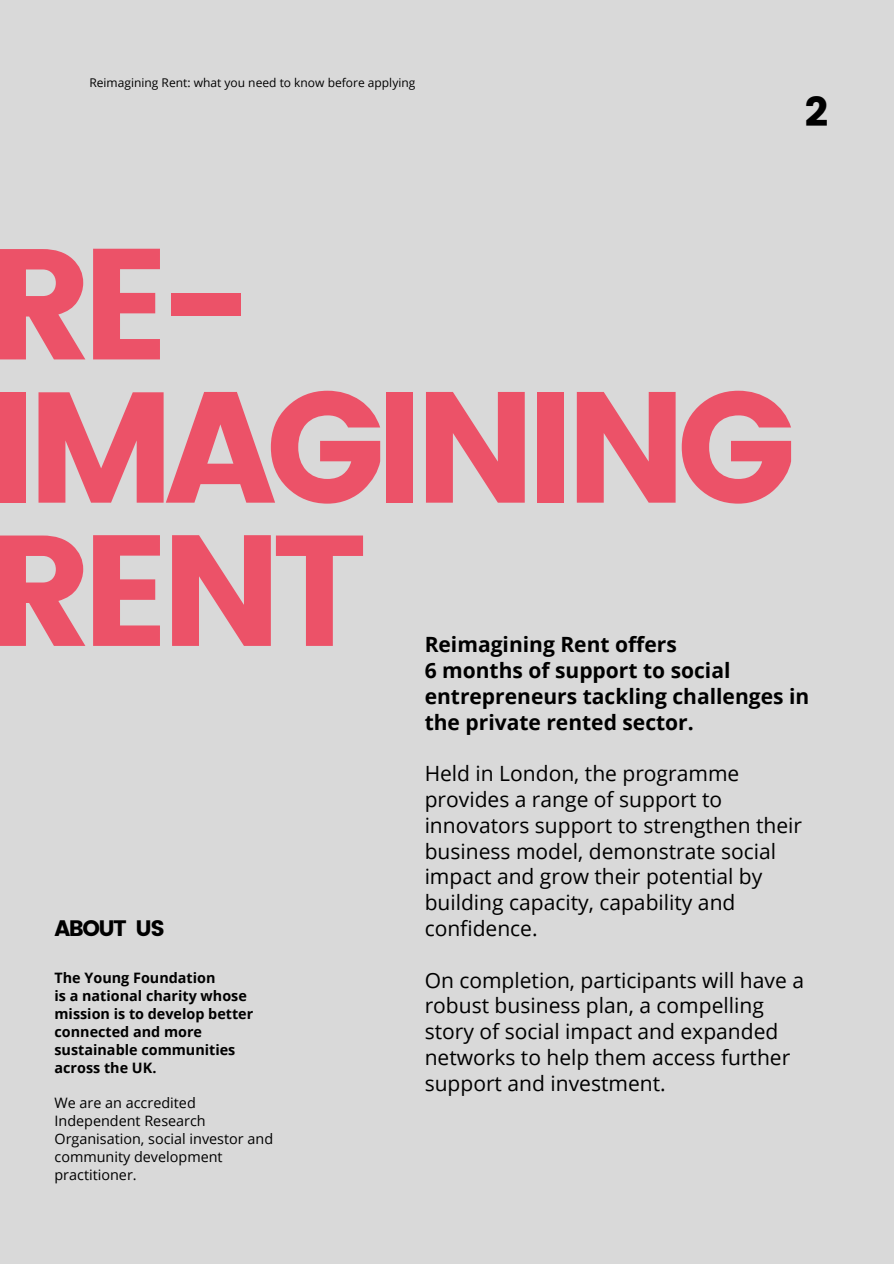
<style>
.page{position:relative;width:894px;height:1264px;background:#fff}
.page>*{position:absolute;margin:0;border:0;box-sizing:border-box;transform-origin:0 0}
.t1{font:157.2px/143.1px "Poppins";letter-spacing:-.07em;color:#ec5268}
.t2{font:40.95px "Poppins";color:#000}
.t3{font:22.35px "Poppins";letter-spacing:-.07em;color:#000}
.t4{font:21px/25.8px "Open Sans";color:#000}
.t5{font:700 21px/25.8px "Open Sans";color:#000}
.t6{font:700 14.4px/17.9px "Open Sans";color:#000}
.t7{font:14.4px/17.9px "Open Sans";color:#000}
.t8{font:12px "Open Sans";color:#000}
</style>
<div class="page">
<div style="left:0;top:0;width:893px;height:1263px;background:#d9d9d9"></div>
<p class="t8" style="left:89px;top:74px;width:327px">Reimagining Rent: what you need to know before applying</p>
<h2 class="t2" style="left:804px;top:88px;width:25px">2</h2>
<h1 class="t1" style="left:-13px;top:233px;width:810px">RE-<br>IMAGINING<br>RENT</h1>
<p class="t5" style="left:424px;top:631px;width:386px">Reimagining Rent offers<br>6 months of support to social entrepreneurs tackling challenges in the private rented sector.</p>
<p class="t4" style="left:424px;top:760px;width:379px">Held in London, the programme provides a range of support to innovators support to strengthen their business model, demonstrate social impact and grow their potential by building capacity, capability and confidence.</p>
<p class="t4" style="left:424px;top:966px;width:381px">On completion, participants will have a robust business plan, a compelling story of social impact and expanded networks to help them access further support and investment.</p>
<p class="t3" style="left:54px;top:915px;width:112px">ABOUT US</p>
<p class="t6" style="left:54px;top:968px;width:200px">The Young Foundation<br>is a national charity whose mission is to develop better connected and more sustainable communities across the UK.</p>
<p class="t7" style="left:54px;top:1093px;width:220px">We are an accredited<br>Independent Research<br>Organisation, social investor and community development practitioner.</p>
</div>
